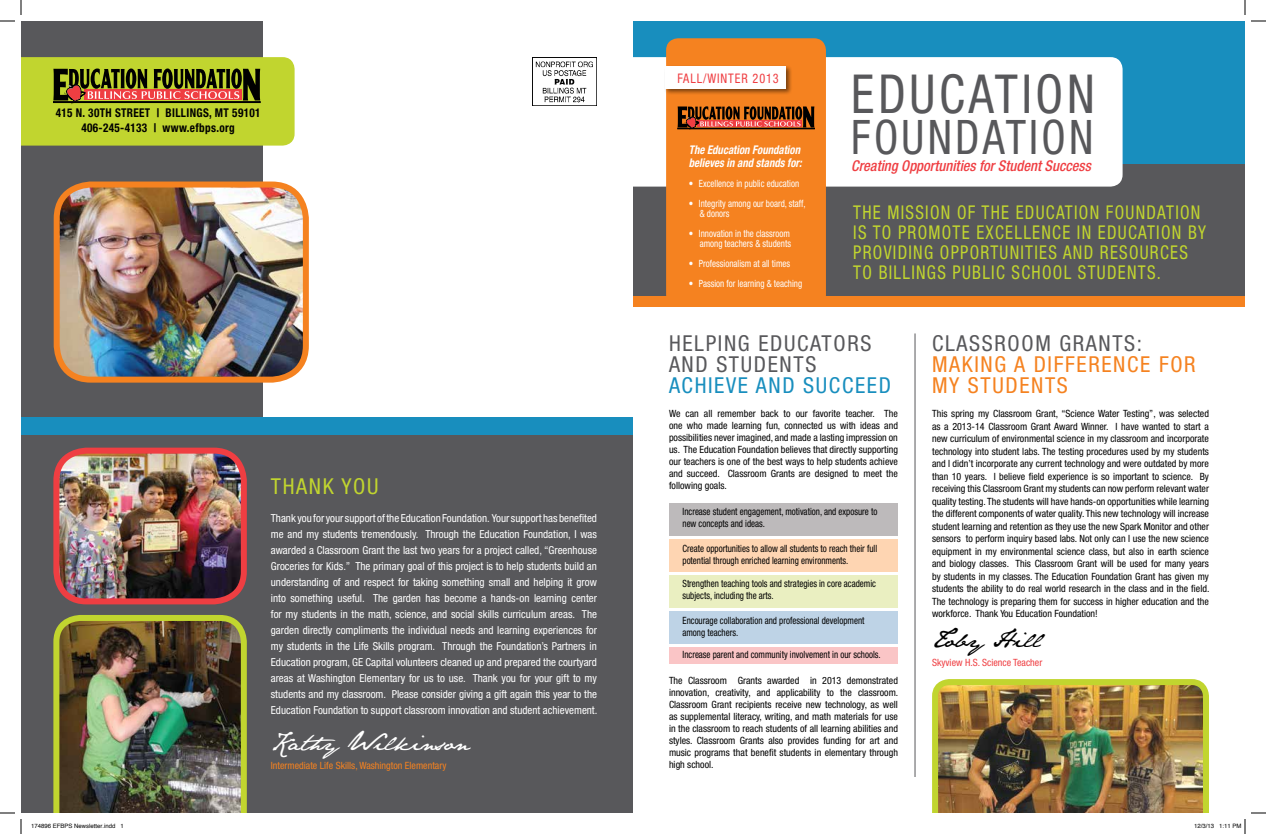
<style>
.page{position:relative;width:1266px;height:834px;background:#fff}
.page>*{position:absolute;margin:0;border:0;box-sizing:border-box;transform-origin:0 0}
.t1{font:condensed 53.8px "Helvetica Neue";letter-spacing:.075em;color:#58585b;scale:.93 1}
.t2{font:condensed 47.7px "Helvetica Neue";letter-spacing:.075em;color:#58585b;scale:.92 1}
.t3{font:condensed 22px/21px "Helvetica Neue";letter-spacing:.075em;color:#58585b}
.t4{font:condensed 22px/21px "Helvetica Neue";letter-spacing:.075em;color:#f58220}
.t5{font:condensed 22px "Helvetica Neue";letter-spacing:.075em;color:#188ebe}
.t6{font:22px "Jane Austen";color:#fff}
.t7{font:22px "Jane Austen";color:#000}
.t8{font:condensed 22px "Helvetica Neue";letter-spacing:.075em;color:#c1d52f}
.t9{font:condensed 19px/20px "Helvetica Neue";letter-spacing:.075em;color:#c1d52f;scale:.9 1}
.t10{font:italic 500 condensed 14.9px "Helvetica Neue";color:#ef3e42}
.t11{font:condensed 13.2px "Helvetica Neue";letter-spacing:.075em;color:#ef3e42;scale:.93 1}
.t12{font:700 condensed 12.1px/15px "Helvetica Neue";letter-spacing:.03em;color:#000;text-align:center;scale:.93 1}
.t13{font:italic 700 condensed 12px/13px "Helvetica Neue";color:#fff;scale:.9 1}
.t14{font:condensed 11px/16px "Helvetica Neue";color:#fff;text-align:justify}
.t15{font:condensed 10px/12.5px "Helvetica Neue";color:#000;text-align:justify}
.t16{font:condensed 10px/12px "Helvetica Neue";color:#000;scale:.9 1}
.t17{font:condensed 10px/10px "Helvetica Neue";color:#fff;scale:.9 1}
.t18{font:condensed 10px "Helvetica Neue";color:#f58220}
.t19{font:condensed 10px "Helvetica Neue";color:#ef3e42}
.t20{font:6px "Helvetica";color:#000}
</style>
<div class="page">
<div style="left:21px;top:21px;width:241px;height:409px;background:#58585b"></div>
<div style="left:21px;top:417px;width:612px;height:375px;background:#188ebe"></div>
<div style="left:21px;top:435px;width:612px;height:378px;background:#58585b"></div>
<div style="left:669px;top:539px;width:229px;height:33px;background:#fed5b2"></div>
<div style="left:669px;top:575px;width:229px;height:33px;background:#eaefc1"></div>
<div style="left:669px;top:611px;width:229px;height:33px;background:#bed3e6"></div>
<div style="left:669px;top:647px;width:229px;height:17px;background:#fac5c6"></div>
<div style="left:669px;top:503px;width:229px;height:33px;background:#bdbabb"></div>
<div style="left:633px;top:87px;width:612px;height:220px;background:#f58220"></div>
<img style="left:532px;top:57px;width:65px;height:49px">
<svg style="left:21px;top:57px;width:274px;height:89px;background:#abaf2d"></svg>
<div style="left:633px;top:21px;width:612px;height:176px;background:#188ebe"></div>
<div style="left:633px;top:164px;width:612px;height:132px;background:#58585b"></div>
<div style="left:615px;top:57px;width:508px;height:130px;background:#fff;border-radius:12px"></div>
<div style="left:666px;top:38px;width:160px;height:269px;background:#f58220;border-radius:12px"></div>
<div style="left:664px;top:65px;width:129px;height:31px;background:#000;opacity:.5"></div>
<div style="left:666px;top:66px;width:120px;height:23px;background:#fff"></div>
<img style="left:53px;top:615px;width:194px;height:198px">
<img style="left:57px;top:185px;width:245px;height:191px">
<div style="left:54px;top:182px;width:255px;height:201px;border:6px solid #f58220;border-radius:34px"></div>
<hr style="left:915px;top:333px;width:1px;height:444px;background:#58585b">
<img style="left:60px;top:455px;width:180px;height:142px">
<div style="left:53px;top:448px;width:194px;height:156px;border:6px solid #ef3e42;border-radius:30px"></div>
<svg style="left:678px;top:106px;width:136px;height:24px;background:#884223"></svg>
<svg style="left:0;top:0;width:22px;height:22px"></svg>
<svg style="left:0;top:812px;width:22px;height:22px"></svg>
<svg style="left:1244px;top:0;width:22px;height:22px"></svg>
<img style="left:932px;top:679px;width:334px;height:155px">
<p class="t12" style="left:56px;top:105px;width:222px">415 N. 30TH STREET | BILLINGS, MT 59101<br>406-245-4133 | www.efbps.org</p>
<h3 class="t8" style="left:271px;top:473px;width:109px">Thank You</h3>
<p class="t14" style="left:271px;top:510px;width:328px">Thank you for your support of the Education Foundation. Your support has benefited me and my students tremendously. Through the Education Foundation, I was awarded a Classroom Grant the last two years for a project called, “Greenhouse Groceries for Kids.” The primary goal of this project is to help students build an understanding of and respect for taking something small and helping it grow into something useful. The garden has become a hands-on learning center for my students in the math, science, and social skills curriculum areas. The garden directly compliments the individual needs and learning experiences for my students in the Life Skills program. Through the Foundation’s Partners in Education program, GE Capital volunteers cleaned up and prepared the courtyard areas at Washington Elementary for us to use. Thank you for your gift to my students and my classroom. Please consider giving a gift again this year to the Education Foundation to support classroom innovation and student achievement.</p>
<h3 class="t6" style="left:271px;top:730px;width:200px">Kathy Wilkinson</h3>
<p class="t18" style="left:271px;top:760px;width:177px">Intermediate Life Skills, Washington Elementary</p>
<h3 class="t11" style="left:678px;top:70px;width:110px">Fall/winter 2013</h3>
<p class="t13" style="left:689px;top:144px;width:127px">The Education Foundation believes in and stands for:</p>
<p class="t17" style="left:689px;top:179px;width:124px">• Excellence in public education</p>
<p class="t17" style="left:700px;top:199px;width:119px;text-indent:-11px">• Integrity among our board, staff, &amp; donors</p>
<p class="t17" style="left:689px;top:229px;width:115px;text-align:right">• Innovation in the classroom among teachers &amp; students</p>
<p class="t17" style="left:689px;top:259px;width:114px">• Professionalism at all times</p>
<p class="t17" style="left:689px;top:279px;width:128px">• Passion for learning &amp; teaching</p>
<h1 class="t1" style="left:851px;top:63px;width:263px">Education</h1>
<h2 class="t2" style="left:851px;top:109px;width:265px">Foundation</h2>
<h3 class="t10" style="left:851px;top:156px;width:241px">Creating Opportunities for Student Success</h3>
<h3 class="t9" style="left:853px;top:202px;width:49px">Th e MISSION</h3>
<h3 class="t9" style="left:853px;top:202px;width:393px;text-indent:104px">of the Education Foundation is to promoteexcellencei n education by providing opportunities and resources to Billings public school students.</h3>
<h3 class="t3" style="left:669px;top:332px;width:204px">Helping Educators and Students</h3>
<h3 class="t5" style="left:669px;top:372px;width:224px">Achieve and Succeed</h3>
<p class="t15" style="left:669px;top:407px;width:230px;line-height:12px">We can all remember back to our favorite teacher. The one who made learning fun, connected us with ideas and possibilities never imagined, and made a lasting impression on us. The Education Foundation believes that directly supporting our teachers is one of the best ways to help students achieve and succeed. Classroom Grants are designed to meet the following goals.</p>
<p class="t16" style="left:682px;top:505px;width:218px">Increase student engagement, motivation, and exposure to new concepts and ideas.</p>
<p class="t16" style="left:682px;top:542px;width:218px">Create opportunities to allow all students to reach their full potential through enriched learning environments.</p>
<p class="t16" style="left:682px;top:577px;width:217px">Strengthen teaching tools and strategies in core academic subjects, including the arts.</p>
<p class="t16" style="left:682px;top:614px;width:204px">Encourage collaboration and professional development among teachers.</p>
<p class="t16" style="left:682px;top:648px;width:222px">Increase parent and community involvement in our schools.</p>
<p class="t15" style="left:669px;top:674px;width:231px;line-height:12px">The Classroom Grants awarded in 2013 demonstrated innovation, creativity, and applicability to the classroom.<br>Classroom Grant recipients receive new technology, as well as supplemental literacy, writing, and math materials for use in the classroom to reach students of all learning abilities and styles. Classroom Grants also provides funding for art and music programs that benefit students in elementary through high school.</p>
<h3 class="t3" style="left:932px;top:332px;width:212px">Classroom Grants:</h3>
<h3 class="t4" style="left:932px;top:353px;width:265px">Making a Difference for<br>My Students</h3>
<p class="t15" style="left:932px;top:407px;width:279px">This spring my Classroom Grant, “Science Water Testing”, was selected as a 2013-14 Classroom Grant Award Winner. I have wanted to start a new curriculum of environmental science in my classroom and incorporate technology into student labs. The testing procedures used by my students and I didn’t incorporate any current technology and were outdated by more than 10 years. I believe field experience is so important to science. By receiving this Classroom Grant my students can now perform relevant water quality testing. The students will have hands-on opportunities while learning the different components of water quality. This new technology will increase student learning and retention as they use the new Spark Monitor and other sensors to perform inquiry based labs. Not only can I use the new science equipment in my environmental science class, but also in earth science and biology classes. This Classroom Grant will be used for many years by students in my classes. The Education Foundation Grant has given my students the ability to do real world research in the class and in the field.<br>The technology is preparing them for success in higher education and the workforce. Thank You Education Foundation!</p>
<h3 class="t7" style="left:932px;top:627px;width:110px">Toby Hill</h3>
<p class="t19" style="left:932px;top:657px;width:112px">Skyview H.S. Science Teacher</p>
<p class="t20" style="left:31px;top:821px;width:94px">174896 EFBPS Newsletter.indd 1</p>
<p class="t20" style="left:1194px;top:821px;width:49px">12/3/13 1:11 PM</p>
</div>
